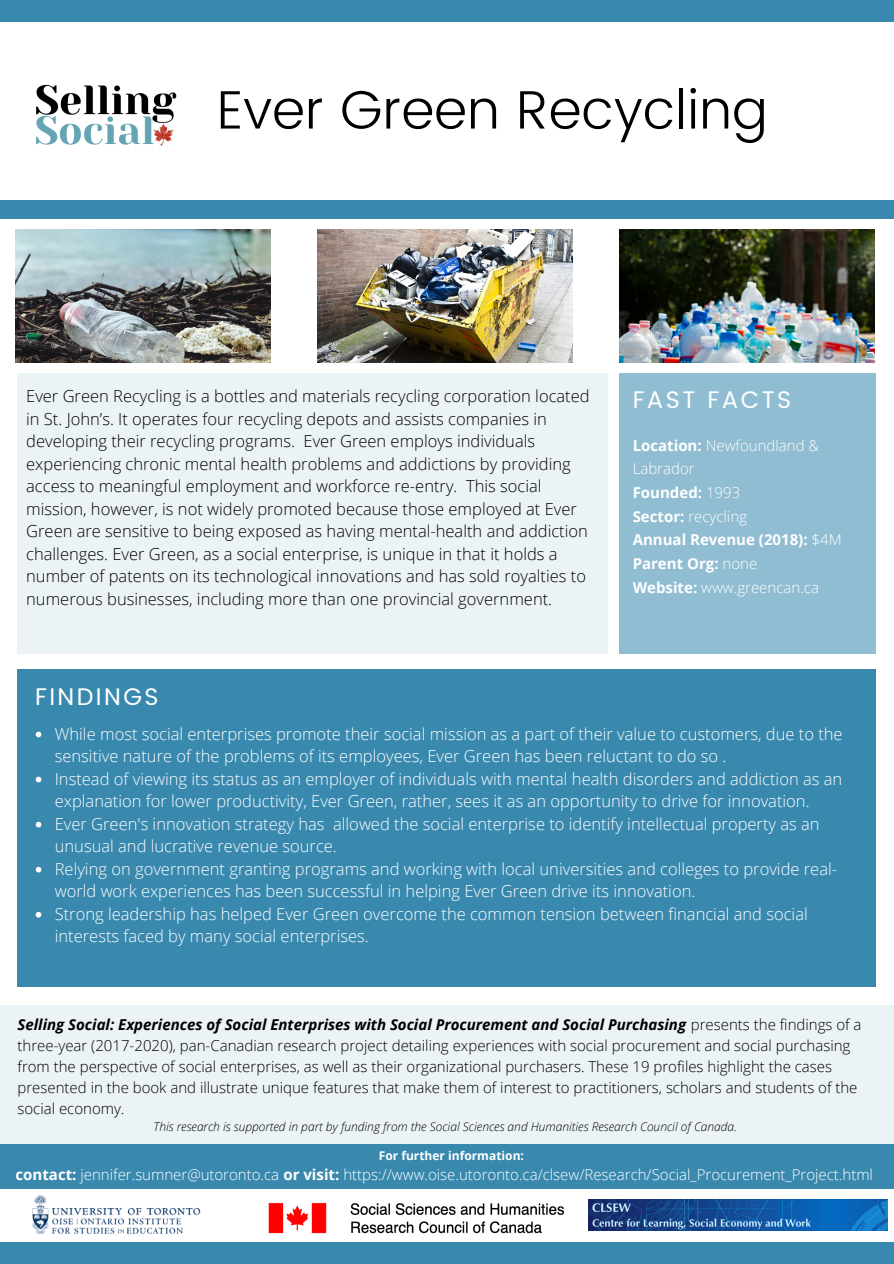
<style>
.page{position:relative;width:894px;height:1264px;background:#fff}
.page>*{position:absolute;margin:0;border:0;box-sizing:border-box;transform-origin:0 0}
.t1{font:300 54px "Poppins";color:#000}
.t2{font:24px "Poppins";letter-spacing:.1em;color:#fff}
.t3{font:300 16.5px/22.5px "Open Sans";color:#fff}
.t4{font:300 16.5px/22.5px "Open Sans";color:#000}
.t5{font:300 15px/21px "Open Sans";color:#000}
.t6{font:300 15px/23.7px "Open Sans";color:#fff}
.t7{font:700 15px "Open Sans";color:#fff}
.t8{font:italic 300 12px "Open Sans";color:#000}
.t9{font:700 12px "Open Sans";color:#fff}
.s1{font-weight:700}
.s2{font-weight:300}
.s3{font-weight:700;font-style:italic}
</style>
<div class="page">
<div style="left:0;top:200px;width:893px;height:18px;background:#3989af"></div>
<img style="left:16px;top:229px;width:254px;height:133px">
<img style="left:317px;top:229px;width:255px;height:133px">
<img style="left:619px;top:229px;width:255px;height:133px">
<div style="left:17px;top:373px;width:590px;height:281px;background:#ecf3f7"></div>
<div style="left:0;top:1241px;width:893px;height:22px;background:#3989af"></div>
<div style="left:0;top:0;width:893px;height:21px;background:#3989af"></div>
<img style="left:268px;top:1202px;width:297px;height:32px">
<div style="left:0;top:1005px;width:893px;height:139px;background:#ecf3f7"></div>
<img style="left:588px;top:1199px;width:299px;height:31px">
<img style="left:32px;top:1195px;width:169px;height:40px">
<div style="left:17px;top:669px;width:858px;height:318px;background:#3989af"></div>
<div style="left:619px;top:373px;width:256px;height:280px;background:#90bdd2"></div>
<div style="left:0;top:1144px;width:893px;height:45px;background:#3989af"></div>
<img style="left:36px;top:84px;width:141px;height:62px">
<svg style="left:36px;top:731px;width:5px;height:6px"></svg>
<svg style="left:36px;top:776px;width:5px;height:6px"></svg>
<svg style="left:36px;top:821px;width:5px;height:6px"></svg>
<svg style="left:36px;top:866px;width:5px;height:6px"></svg>
<svg style="left:36px;top:911px;width:5px;height:6px"></svg>
<p class="t1" style="left:217px;top:78px;width:552px">Ever Green Recycling</p>
<p class="t4" style="left:26px;top:384px;width:565px">Ever Green Recycling is a bottles and materials recycling corporation located in St. John’s. It operates four recycling depots and assists companies in developing their recycling programs. Ever Green employs individuals experiencing chronic mental health problems and addictions by providing access to meaningful employment and workforce re-entry. This social mission, however, is not widely promoted because those employed at Ever Green are sensitive to being exposed as having mental-health and addiction challenges. Ever Green, as a social enterprise, is unique in that it holds a number of patents on its technological innovations and has sold royalties to numerous businesses, including more than one provincial government.</p>
<p class="t2" style="left:35px;top:683px;width:125px">FINDINGS</p>
<p class="t2" style="left:632px;top:385px;width:160px">FAST FACTS</p>
<p class="t6" style="left:632px;top:433px;width:188px"><span class="s1">Location:</span> Newfoundland &amp;<br>Labrador</p>
<p class="t7" style="left:632px;top:482px;width:109px">Founded: <span class="s2">1993</span></p>
<p class="t6" style="left:632px;top:504px;width:116px"><span class="s1">Sector:</span> recycling</p>
<p class="t7" style="left:632px;top:529px;width:210px">Annual Revenue (2018): <span class="s2">$4M</span></p>
<p class="t7" style="left:632px;top:553px;width:126px">Parent Org: <span class="s2">none</span></p>
<p class="t6" style="left:632px;top:575px;width:188px"><span class="s1">Website:</span> www.greencan.ca</p>
<p class="t3" style="left:55px;top:722px;width:789px">While most social enterprises promote their social mission as a part of their value to customers, due to the sensitive nature of the problems of its employees, Ever Green has been reluctant to do so .</p>
<p class="t3" style="left:55px;top:767px;width:788px">Instead of viewing its status as an employer of individuals with mental health disorders and addiction as an explanation for lower productivity, Ever Green, rather, sees it as an opportunity to drive for innovation.</p>
<p class="t3" style="left:55px;top:812px;width:766px">Ever Green's innovation strategy has allowed the social enterprise to identify intellectual property as an unusual and lucrative revenue source.</p>
<p class="t3" style="left:55px;top:857px;width:783px">Relying on government granting programs and working with local universities and colleges to provide real&shy;world work experiences has been successful in helping Ever Green drive its innovation.</p>
<p class="t3" style="left:55px;top:902px;width:754px">Strong leadership has helped Ever Green overcome the common tension between financial and social interests faced by many social enterprises.</p>
<p class="t5" style="left:17px;top:1013px;width:845px"><span class="s3">Selling Social: Experiences of Social Enterprises with Social Procurement and Social Purchasing</span> presents the findings of a three-year (2017-2020), pan-Canadian research project detailing experiences with social procurement and social purchasing from the perspective of social enterprises, as well as their organizational purchasers. These 19 profiles highlight the cases presented in the book and illustrate unique features that make them of interest to practitioners, scholars and students of the social economy.</p>
<p class="t8" style="left:154px;top:1118px;width:584px">This research is supported in part by funding from the Social Sciences and Humanities Research Council of Canada.</p>
<p class="t9" style="left:379px;top:1147px;width:147px">For further information:</p>
<p class="t6" style="left:16px;top:1162px;width:858px"><span class="s1">contact:</span> jennifer.sumner@utoronto.ca <span class="s1">or visit:</span> https://www.oise.utoronto.ca/clsew/Research/Social_Procurement_Project.html</p>
</div>
